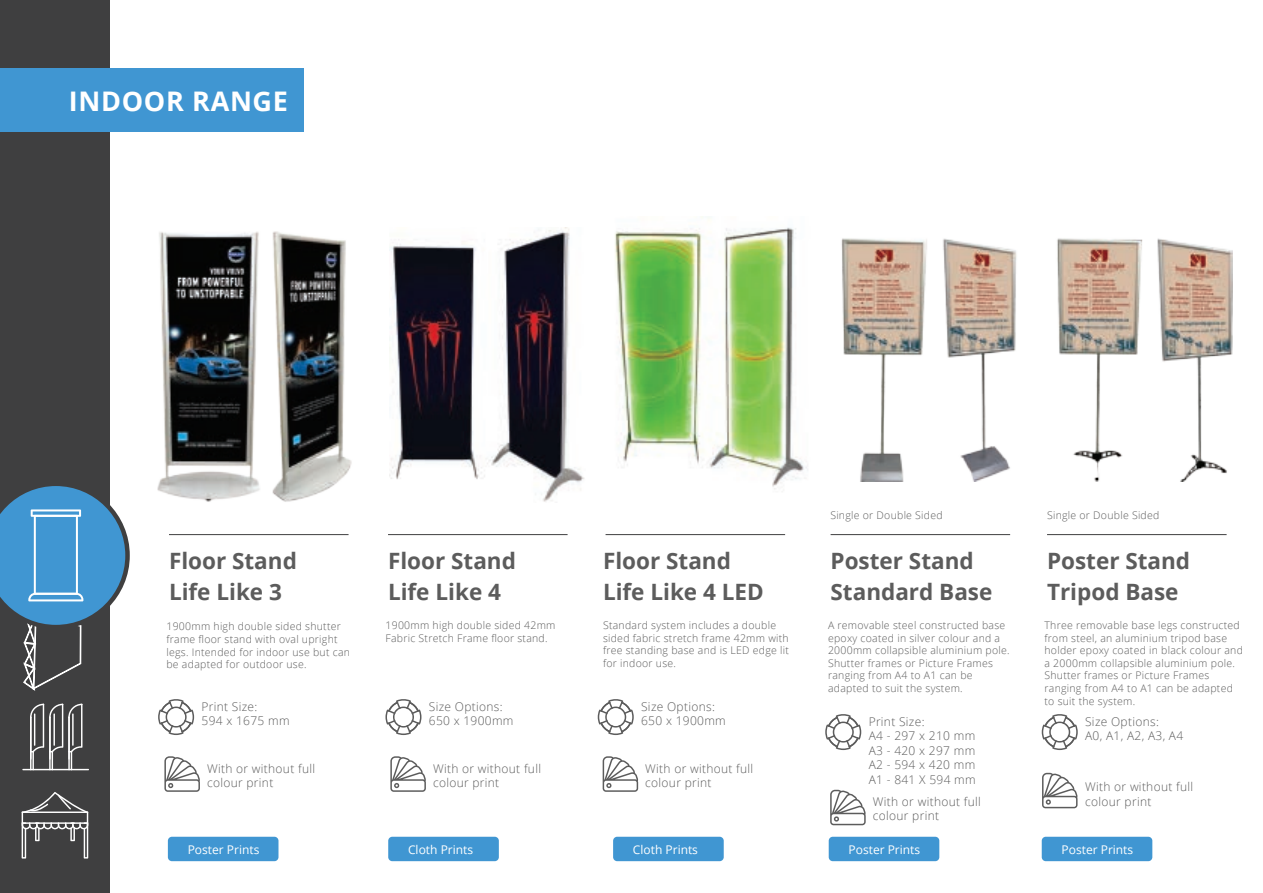
<style>
.page{position:relative;width:1263px;height:893px;background:#fff}
.page>*{position:absolute;margin:0;border:0;box-sizing:border-box;transform-origin:0 0}
.t1{font:700 27px "Open Sans";letter-spacing:.025em;color:#fff}
.t2{font:700 22.5px/31.5px "Open Sans";color:#5c5c5c}
.t3{font:300 12px/14.4px "Open Sans";letter-spacing:.025em;color:#5c5c5c}
.t4{font:12px "Open Sans";color:#fff}
.t5{font:300 10.5px/12.6px "Open Sans";letter-spacing:.025em;color:#5c5c5c}
</style>
<div class="page">
<div style="left:0;top:0;width:109px;height:893px;background:#3f3f40"></div>
<svg style="left:22px;top:792px;width:66px;height:66px"></svg>
<div style="left:0;top:68px;width:304px;height:63px;background:#4096d2"></div>
<svg style="left:0;top:482px;width:130px;height:288px"></svg>
<hr style="left:169px;top:534px;width:180px;height:1px;background:#3f3f40">
<hr style="left:388px;top:534px;width:180px;height:1px;background:#3f3f40">
<svg style="left:158px;top:699px;width:36px;height:36px"></svg>
<hr style="left:605px;top:534px;width:180px;height:1px;background:#3f3f40">
<hr style="left:830px;top:534px;width:180px;height:1px;background:#3f3f40">
<svg style="left:825px;top:714px;width:36px;height:36px"></svg>
<hr style="left:1047px;top:534px;width:179px;height:1px;background:#3f3f40">
<svg style="left:1042px;top:714px;width:36px;height:36px"></svg>
<svg style="left:164px;top:756px;width:36px;height:36px"></svg>
<svg style="left:390px;top:756px;width:36px;height:36px"></svg>
<svg style="left:385px;top:699px;width:36px;height:36px"></svg>
<svg style="left:603px;top:756px;width:35px;height:36px"></svg>
<svg style="left:598px;top:699px;width:36px;height:36px"></svg>
<svg style="left:1042px;top:773px;width:35px;height:35px"></svg>
<svg style="left:830px;top:790px;width:36px;height:35px"></svg>
<img style="left:158px;top:231px;width:194px;height:271px">
<div style="left:168px;top:837px;width:110px;height:24px;background:#4096d2;border-radius:4px"></div>
<div style="left:388px;top:837px;width:111px;height:24px;background:#4096d2;border-radius:4px"></div>
<div style="left:613px;top:837px;width:111px;height:24px;background:#4096d2;border-radius:4px"></div>
<div style="left:829px;top:837px;width:110px;height:24px;background:#4096d2;border-radius:4px"></div>
<div style="left:1042px;top:837px;width:110px;height:24px;background:#4096d2;border-radius:4px"></div>
<img style="left:390px;top:227px;width:195px;height:275px">
<img style="left:615px;top:216px;width:193px;height:273px">
<img style="left:1057px;top:238px;width:175px;height:244px">
<img style="left:841px;top:238px;width:176px;height:244px">
<h1 class="t1" style="left:69px;top:82px;width:221px">INDOOR RANGE</h1>
<p class="t5" style="left:830px;top:508px;width:114px">Single or Double Sided</p>
<p class="t5" style="left:1047px;top:508px;width:114px">Single or Double Sided</p>
<h2 class="t2" style="left:169px;top:544px;width:129px">Floor Stand<br>Life Like 3</h2>
<p class="t5" style="left:166px;top:620px;width:185px">1900mm high double sided shutter frame floor stand with oval upright legs. Intended for indoor use but can be adapted for outdoor use.</p>
<h2 class="t2" style="left:388px;top:544px;width:129px">Floor Stand<br>Life Like 4</h2>
<h2 class="t2" style="left:603px;top:544px;width:162px">Floor Stand<br>Life Like 4 LED</h2>
<p class="t5" style="left:385px;top:619px;width:172px">1900mm high double sided 42mm<br>Fabric Stretch Frame floor stand.</p>
<p class="t5" style="left:603px;top:619px;width:187px">Standard system includes a double sided fabric stretch frame 42mm with free standing base and is LED edge lit for indoor use.</p>
<p class="t3" style="left:201px;top:699px;width:90px">Print Size:<br>594 x 1675 mm</p>
<p class="t3" style="left:429px;top:699px;width:86px">Size Options:<br>650 x 1900mm</p>
<p class="t3" style="left:641px;top:699px;width:86px">Size Options:<br>650 x 1900mm</p>
<p class="t3" style="left:207px;top:761px;width:110px">With or without full colour print</p>
<p class="t3" style="left:433px;top:761px;width:109px">With or without full colour print</p>
<p class="t3" style="left:645px;top:761px;width:109px">With or without full colour print</p>
<h2 class="t2" style="left:830px;top:544px;width:163px">Poster Stand<br>Standard Base</h2>
<p class="t5" style="left:828px;top:619px;width:183px">A removable steel constructed base epoxy coated in silver colour and a<br>2000mm collapsible aluminium pole.<br>Shutter frames or Picture Frames ranging from A4 to A1 can be adapted to suit the system.</p>
<p class="t5" style="left:1044px;top:619px;width:200px">Three removable base legs constructed from steel, an aluminium tripod base holder epoxy coated in black colour and a 2000mm collapsible aluminium pole.<br>Shutter frames or Picture Frames ranging from A4 to A1 can be adapted to suit the system.</p>
<p class="t3" style="left:869px;top:714px;width:109px">Print Size:<br>A4 - 297 x 210 mm<br>A3 - 420 x 297 mm<br>A2 - 594 x 420 mm<br>A1 - 841 X 594 mm</p>
<h2 class="t2" style="left:1047px;top:544px;width:145px">Poster Stand<br>Tripod Base</h2>
<p class="t3" style="left:1085px;top:714px;width:100px">Size Options:<br>A0, A1, A2, A3, A4</p>
<p class="t3" style="left:1085px;top:779px;width:109px">With or without full colour print</p>
<p class="t3" style="left:873px;top:794px;width:109px">With or without full colour print</p>
<p class="t4" style="left:188px;top:841px;width:73px">Poster Prints</p>
<p class="t4" style="left:408px;top:841px;width:67px">Cloth Prints</p>
<p class="t4" style="left:633px;top:841px;width:67px">Cloth Prints</p>
<p class="t4" style="left:848px;top:841px;width:73px">Poster Prints</p>
<p class="t4" style="left:1061px;top:841px;width:73px">Poster Prints</p>
</div>
